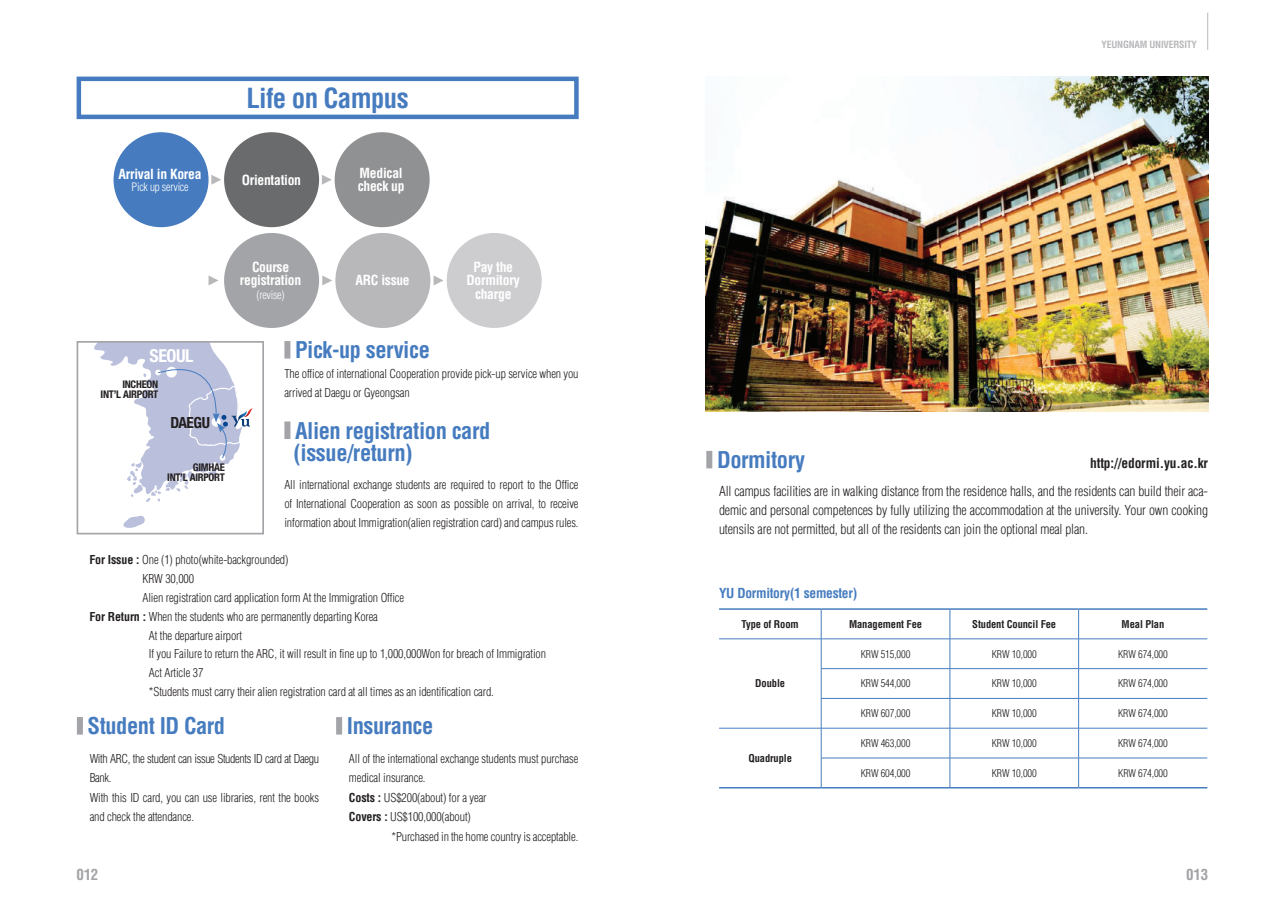
<style>
.page{position:relative;width:1285px;height:919px;background:#fff}
.page>*{position:absolute;margin:0;border:0;box-sizing:border-box;transform-origin:0 0}
.t1{font:700 condensed 27px "Helvetica LT Std";letter-spacing:-.025em;color:#467cbf}
.t2{font:700 condensed 22.5px/22.5px "Helvetica LT Std";letter-spacing:-.02em;color:#467cbf}
.t3{font:700 condensed 17.85px "Helvetica Neue LT Std";letter-spacing:-.025em;color:#fff}
.t4{font:700 condensed 15.45px "Helvetica Neue LT Std";color:#231f20}
.t5{font:700 condensed 15px "Helvetica LT Std";letter-spacing:-.02em;color:#a3a4a7}
.t6{font:700 condensed 13.65px/13.6px "Helvetica LT Std";letter-spacing:-.02em;color:#fff;text-align:center}
.t7{font:300 condensed 13.5px/19.2px "Helvetica LT Std";letter-spacing:-.01em;color:#231f20;text-align:justify}
.t8{font:700 condensed 13.5px "Helvetica LT Std";letter-spacing:-.02em;color:#467cbf}
.t9{font:700 condensed 13.5px "Helvetica LT Std";letter-spacing:-.01em;color:#231f20}
.t10{font:300 condensed 12px/19.5px "Helvetica LT Std";letter-spacing:-.01em;color:#231f20}
.t11{font:300 condensed 11.4px "Helvetica LT Std";letter-spacing:-.02em;color:#fff}
.t12{font:700 condensed 10.65px/9.6px "Helvetica Neue LT Std";letter-spacing:-.025em;color:#231f20;text-align:right}
.t13{font:300 condensed 10.5px "Helvetica LT Std";letter-spacing:-.01em;color:#231f20}
.t14{font:700 condensed 10.5px "Helvetica LT Std";letter-spacing:-.01em;color:#231f20}
.t15{font:700 condensed 9.75px "Helvetica LT Std";letter-spacing:-.02em;color:#b8b8bb}
.s1{font-weight:700}
</style>
<div class="page">
<hr style="left:1206px;top:13px;width:1px;height:37px;background:#b8b8bb">
<div style="left:706px;top:451px;width:6px;height:17px;background:#a3a4a7"></div>
<div style="left:284px;top:341px;width:6px;height:17px;background:#a3a4a7"></div>
<div style="left:284px;top:421px;width:6px;height:18px;background:#a3a4a7"></div>
<div style="left:77px;top:77px;width:501px;height:42px;border:4px solid #467cbf"></div>
<div style="left:113px;top:132px;width:95px;height:95px;background:#467cbf;border-radius:50%"></div>
<div style="left:224px;top:132px;width:95px;height:95px;background:#6a6b6d;border-radius:50%"></div>
<div style="left:334px;top:132px;width:95px;height:95px;background:#909193;border-radius:50%"></div>
<div style="left:335px;top:233px;width:95px;height:95px;background:#b8b8bb;border-radius:50%"></div>
<div style="left:224px;top:233px;width:95px;height:95px;background:#a3a4a7;border-radius:50%"></div>
<div style="left:446px;top:233px;width:95px;height:95px;background:#cdcdcf;border-radius:50%"></div>
<svg style="left:211px;top:175px;width:10px;height:10px"></svg>
<svg style="left:322px;top:275px;width:10px;height:10px"></svg>
<svg style="left:322px;top:175px;width:10px;height:10px"></svg>
<svg style="left:208px;top:275px;width:10px;height:10px"></svg>
<svg style="left:433px;top:275px;width:10px;height:10px"></svg>
<svg style="left:123px;top:515px;width:22px;height:13px"></svg>
<div style="left:77px;top:341px;width:187px;height:193px;border:2px solid #a3a4a7"></div>
<hr style="left:719px;top:608px;width:102px;height:1px;background:#467cbf">
<hr style="left:821px;top:608px;width:128px;height:1px;background:#467cbf">
<hr style="left:949px;top:608px;width:129px;height:1px;background:#467cbf">
<hr style="left:1078px;top:608px;width:128px;height:1px;background:#467cbf">
<hr style="left:719px;top:638px;width:102px;height:1px;background:#467cbf">
<hr style="left:821px;top:638px;width:128px;height:1px;background:#467cbf">
<svg style="left:820px;top:609px;width:1px;height:59px"></svg>
<hr style="left:949px;top:638px;width:129px;height:1px;background:#467cbf">
<svg style="left:949px;top:609px;width:1px;height:59px"></svg>
<hr style="left:1078px;top:638px;width:128px;height:1px;background:#467cbf">
<svg style="left:1078px;top:609px;width:1px;height:59px"></svg>
<hr style="left:820px;top:668px;width:129px;height:1px;background:#467cbf">
<hr style="left:820px;top:668px;width:1px;height:30px;background:#467cbf">
<hr style="left:949px;top:668px;width:129px;height:1px;background:#467cbf">
<hr style="left:949px;top:668px;width:1px;height:30px;background:#467cbf">
<hr style="left:1078px;top:668px;width:128px;height:1px;background:#467cbf">
<hr style="left:1078px;top:668px;width:1px;height:30px;background:#467cbf">
<hr style="left:820px;top:698px;width:129px;height:1px;background:#467cbf">
<hr style="left:820px;top:698px;width:1px;height:30px;background:#467cbf">
<hr style="left:949px;top:698px;width:129px;height:1px;background:#467cbf">
<hr style="left:949px;top:698px;width:1px;height:30px;background:#467cbf">
<hr style="left:1078px;top:698px;width:128px;height:1px;background:#467cbf">
<hr style="left:1078px;top:698px;width:1px;height:30px;background:#467cbf">
<hr style="left:719px;top:727px;width:102px;height:1px;background:#467cbf">
<hr style="left:719px;top:787px;width:102px;height:1px;background:#467cbf">
<hr style="left:821px;top:727px;width:128px;height:1px;background:#467cbf">
<hr style="left:949px;top:727px;width:129px;height:1px;background:#467cbf">
<hr style="left:1078px;top:727px;width:128px;height:1px;background:#467cbf">
<hr style="left:820px;top:757px;width:129px;height:1px;background:#467cbf">
<svg style="left:820px;top:728px;width:1px;height:59px"></svg>
<hr style="left:949px;top:757px;width:129px;height:1px;background:#467cbf">
<svg style="left:949px;top:728px;width:1px;height:59px"></svg>
<hr style="left:1078px;top:757px;width:128px;height:1px;background:#467cbf">
<svg style="left:1078px;top:728px;width:1px;height:59px"></svg>
<hr style="left:821px;top:787px;width:128px;height:1px;background:#467cbf">
<hr style="left:949px;top:787px;width:129px;height:1px;background:#467cbf">
<hr style="left:1078px;top:787px;width:128px;height:1px;background:#467cbf">
<img style="left:705px;top:77px;width:502px;height:334px">
<div style="left:77px;top:717px;width:6px;height:17px;background:#a3a4a7"></div>
<div style="left:336px;top:717px;width:6px;height:17px;background:#a3a4a7"></div>
<svg style="left:81px;top:342px;width:183px;height:161px"></svg>
<p class="t6" style="left:118px;top:167px;width:84px">Arrival in Korea</p>
<p class="t11" style="left:132px;top:179px;width:58px">Pick up service</p>
<h1 class="t1" style="left:246px;top:81px;width:164px">Life on Campus</h1>
<p class="t6" style="left:242px;top:173px;width:61px">Orientation</p>
<p class="t6" style="left:357px;top:166px;width:48px;text-align:left">Medical check up</p>
<p class="t6" style="left:240px;top:260px;width:63px">Course registration</p>
<p class="t11" style="left:256px;top:288px;width:30px">(revise)</p>
<p class="t6" style="left:355px;top:273px;width:56px">ARC issue</p>
<p class="t6" style="left:466px;top:260px;width:55px">Pay the<br>Dormitory charge</p>
<h2 class="t2" style="left:295px;top:339px;width:136px">Pick-up service</h2>
<p class="t10" style="left:284px;top:364px;width:296px">The office of international Cooperation provide pick-up service when you arrived at Daegu or Gyeongsan</p>
<h2 class="t2" style="left:293px;top:419px;width:198px">Alien registration card (issue/return)</h2>
<p class="t10" style="left:284px;top:475px;width:296px;line-height:18.8px;text-align:justify">All international exchange students are required to report to the Office of International Cooperation as soon as possible on arrival, to receive information about Immigration(alien registration card) and campus rules.</p>
<p class="t10" style="left:89px;top:550px;width:200px"><span class="s1">For Issue :</span> One (1) photo(white-backgrounded)</p>
<p class="t10" style="left:142px;top:569px;width:53px">KRW 30,000</p>
<p class="t10" style="left:142px;top:587px;width:263px">Alien registration card application form At the Immigration Office</p>
<p class="t10" style="left:89px;top:606px;width:290px"><span class="s1">For Return :</span> When the students who are permanently departing Korea</p>
<p class="t10" style="left:149px;top:625px;width:95px">At the departure airport</p>
<p class="t10" style="left:149px;top:644px;width:398px">If you Failure to return the ARC, it will result in fine up to 1,000,000Won for breach of Immigration</p>
<p class="t10" style="left:149px;top:662px;width:56px">Act Article 37</p>
<p class="t10" style="left:149px;top:681px;width:346px">*Students must carry their alien registration card at all times as an identification card.</p>
<h3 class="t3" style="left:149px;top:344px;width:45px">SEOUL</h3>
<p class="t12" style="left:101px;top:379px;width:59px">INCHEON<br>INT’L AIRPORT</p>
<p class="t4" style="left:170px;top:412px;width:41px">DAEGU</p>
<p class="t12" style="left:167px;top:462px;width:59px">GI MHAE<br>INT’L AIRPORT</p>
<h2 class="t2" style="left:88px;top:714px;width:139px">Student ID Card</h2>
<p class="t10" style="left:90px;top:748px;width:231px">With ARC, the student can issue Students ID card at Daegu Bank.<br>With this ID card, you can use libraries, rent the books and check the attendance.</p>
<h2 class="t2" style="left:347px;top:714px;width:88px">Insurance</h2>
<p class="t10" style="left:349px;top:748px;width:231px">All of the international exchange students must purchase medical insurance.<br><span class="s1">Costs :</span> US$200(about) for a year<br><span class="s1">Covers :</span> US$100,000(about)</p>
<p class="t10" style="left:391px;top:826px;width:188px">*Purchased in the home country is acceptable.</p>
<p class="t15" style="left:1101px;top:38px;width:97px">YEUNGNAM UNIVERSITY</p>
<h2 class="t2" style="left:717px;top:448px;width:90px">Dormitory</h2>
<p class="t7" style="left:719px;top:481px;width:490px">All campus facilities are in walking distance from the residence halls, and the residents can build their aca&shy;demic and personal competences by fully utilizing the accommodation at the university. Your own cooking utensils are not permitted, but all of the residents can join the optional meal plan.</p>
<p class="t9" style="left:1089px;top:455px;width:119px">http://edormi.yu.ac.kr</p>
<p class="t8" style="left:719px;top:584px;width:140px">YU Dormitory(1 semester)</p>
<p class="t14" style="left:741px;top:617px;width:59px">Type of Room</p>
<p class="t14" style="left:848px;top:617px;width:75px">Management Fee</p>
<p class="t14" style="left:972px;top:617px;width:85px">Student Council Fee</p>
<p class="t14" style="left:1121px;top:617px;width:44px">Meal Plan</p>
<p class="t14" style="left:755px;top:676px;width:31px">Double</p>
<p class="t14" style="left:748px;top:751px;width:45px">Quadruple</p>
<p class="t13" style="left:860px;top:647px;width:51px">KRW 515,000</p>
<p class="t13" style="left:991px;top:647px;width:47px">KRW 10,000</p>
<p class="t13" style="left:1117px;top:647px;width:51px">KRW 674,000</p>
<p class="t13" style="left:860px;top:677px;width:51px">KRW 544,000</p>
<p class="t13" style="left:991px;top:677px;width:47px">KRW 10,000</p>
<p class="t13" style="left:1117px;top:677px;width:51px">KRW 674,000</p>
<p class="t13" style="left:860px;top:706px;width:51px">KRW 607,000</p>
<p class="t13" style="left:991px;top:706px;width:47px">KRW 10,000</p>
<p class="t13" style="left:1117px;top:706px;width:51px">KRW 674,000</p>
<p class="t13" style="left:860px;top:736px;width:51px">KRW 463,000</p>
<p class="t13" style="left:991px;top:736px;width:47px">KRW 10,000</p>
<p class="t13" style="left:1117px;top:736px;width:51px">KRW 674,000</p>
<p class="t13" style="left:860px;top:766px;width:51px">KRW 604,000</p>
<p class="t13" style="left:991px;top:766px;width:47px">KRW 10,000</p>
<p class="t13" style="left:1117px;top:766px;width:51px">KRW 674,000</p>
<p class="t5" style="left:77px;top:864px;width:23px">012</p>
<p class="t5" style="left:1185px;top:864px;width:23px">013</p>
</div>
